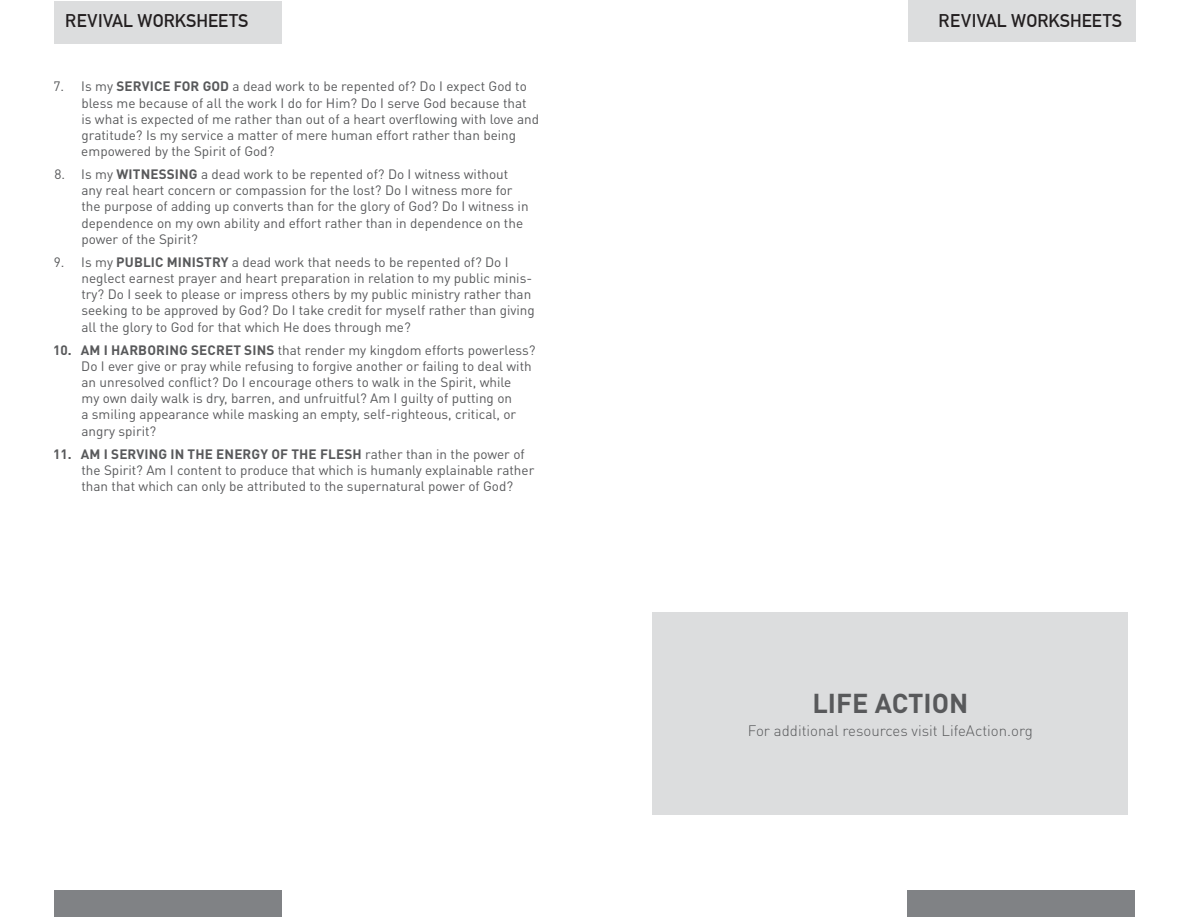
<style>
.page{position:relative;width:1188px;height:918px;background:#fff}
.page>*{position:absolute;margin:0;border:0;box-sizing:border-box;transform-origin:0 0}
.t1{font:700 27px "DINOT";color:#58595b}
.t2{font:700 18px "DIN Alternate";color:#231f20}
.t3{font:300 15px "DINOT";color:#58595b}
.t4{font:13.5px/16.2px "DINOT";color:#58595b}
.s1{font-weight:700}
</style>
<div class="page">
<div style="left:54px;top:1px;width:228px;height:43px;background:#dcddde"></div>
<div style="left:54px;top:890px;width:228px;height:27px;background:#808285"></div>
<div style="left:908px;top:0;width:228px;height:42px;background:#dcddde"></div>
<div style="left:907px;top:890px;width:228px;height:27px;background:#808285"></div>
<div style="left:653px;top:612px;width:475px;height:202px;background:#dcddde"></div>
<h2 class="t2" style="left:65px;top:7px;width:185px">REVIVAL WORKSHEETS</h2>
<h2 class="t2" style="left:939px;top:7px;width:185px">REVIVAL WORKSHEETS</h2>
<p class="t4" style="left:81px;top:78px;width:459px;text-indent:-28px">7. Is my <span class="s1">SERVICE FOR GOD</span> a dead work to be repented of? Do I expect God to bless me because of all the work I do for Him? Do I serve God because that is what is expected of me rather than out of a heart overflowing with love and gratitude? Is my service a matter of mere human effort rather than being empowered by the Spirit of God?</p>
<p class="t4" style="left:81px;top:166px;width:449px;text-indent:-27px">8. Is my <span class="s1">WITNESSING</span> a dead work to be repented of? Do I witness without any real heart concern or compassion for the lost? Do I witness more for the purpose of adding up converts than for the glory of God? Do I witness in dependence on my own ability and effort rather than in dependence on the power of the Spirit?</p>
<p class="t4" style="left:81px;top:254px;width:455px;text-indent:-28px">9. Is my <span class="s1">PUBLIC MINISTRY</span> a dead work that needs to be repented of? Do I neglect earnest prayer and heart preparation in relation to my public minis&shy;try? Do I seek to please or impress others by my public ministry rather than seeking to be approved by God? Do I take credit for myself rather than giving all the glory to God for that which He does through me?</p>
<p class="t4" style="left:81px;top:341px;width:456px;text-indent:-28px"><span class="s1">10. AM I HARBORING SECRET SINS</span> that render my kingdom efforts powerless?<br>Do I ever give or pray while refusing to forgive another or failing to deal with an unresolved conflict? Do I encourage others to walk in the Spirit, while<br>my own daily walk is dry, barren, and unfruitful? Am I guilty of putting on<br>a smiling appearance while masking an empty, self-righteous, critical, or angry spirit?</p>
<p class="t4" style="left:81px;top:445px;width:454px;text-indent:-28px"><span class="s1">11. AM I SERVING IN THE ENERGY OF THE FLESH</span> rather than in the power of the Spirit? Am I content to produce that which is humanly explainable rather than that which can only be attributed to the supernatural power of God?</p>
<p class="t1" style="left:812px;top:685px;width:157px">LIFE ACTION</p>
<p class="t3" style="left:748px;top:721px;width:286px">For additional resources visit LifeAction.org</p>
</div>
